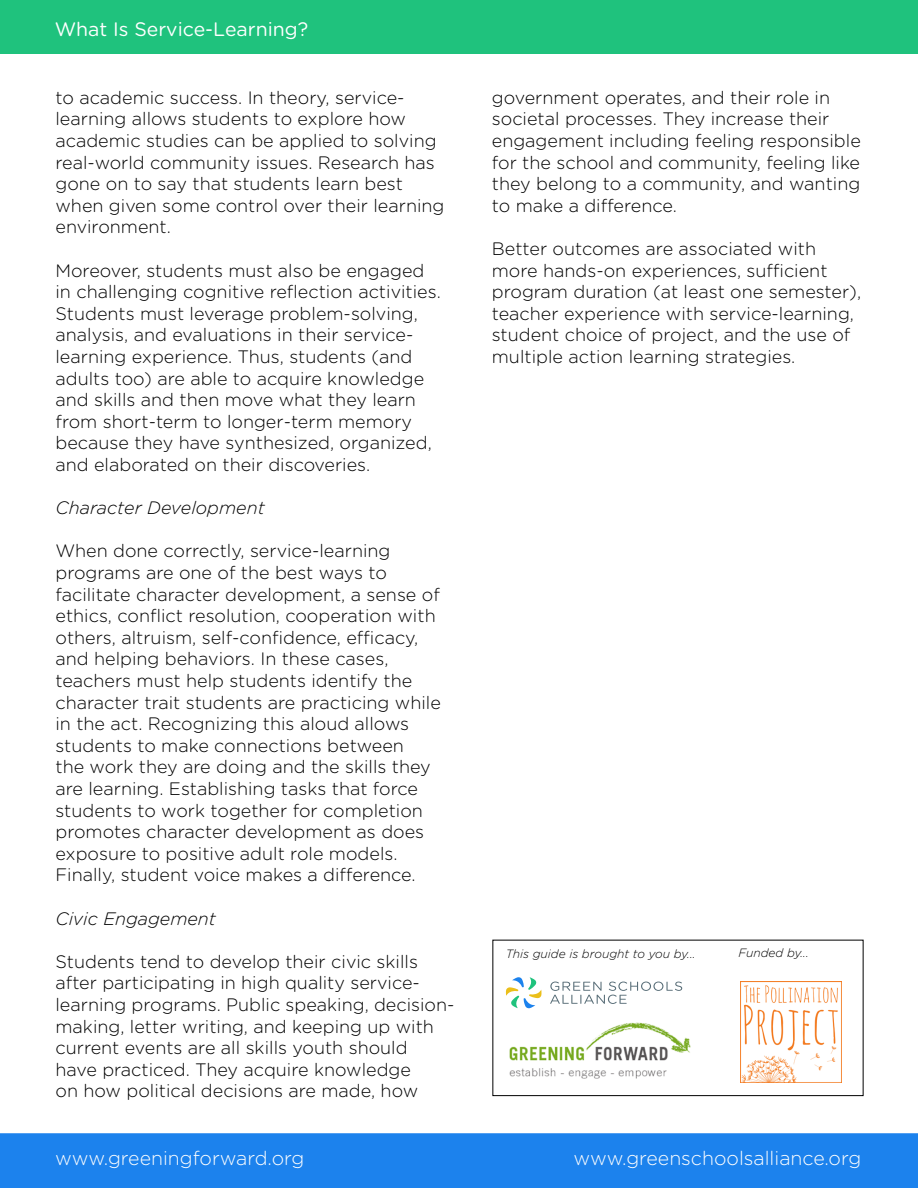
<style>
.page{position:relative;width:918px;height:1188px;background:#fff}
.page>*{position:absolute;margin:0;border:0;box-sizing:border-box;transform-origin:0 0}
.t1{font:300 19.5px "Gotham Rounded";color:#fff}
.t2{font:19.5px "Gotham Rounded";color:#fff}
.t3{font:300 18px/21.6px "Gotham Rounded";color:#000}
.t4{font:italic 300 18px "Gotham Rounded";color:#000}
.t5{font:italic 300 12px "Gotham Rounded";color:#000}
</style>
<div class="page">
<div style="left:0;top:0;width:918px;height:54px;background:#1fc27d"></div>
<div style="left:0;top:1133px;width:918px;height:55px;background:#1c82ed"></div>
<div style="left:492px;top:940px;width:372px;height:156px;border:1px solid #000"></div>
<img style="left:509px;top:1022px;width:182px;height:57px">
<svg style="left:550px;top:982px;width:132px;height:22px"></svg>
<svg style="left:506px;top:977px;width:36px;height:32px"></svg>
<img style="left:740px;top:982px;width:101px;height:101px">
<p class="t2" style="left:55px;top:16px;width:255px">What Is Service-Learning?</p>
<p class="t3" style="left:56px;top:86px;width:390px">to academic success. In theory, service&shy;learning allows students to explore how academic studies can be applied to solving real-world community issues. Research has gone on to say that students learn best when given some control over their learning environment.</p>
<p class="t3" style="left:56px;top:259px;width:387px">Moreover, students must also be engaged in challenging cognitive reflection activities.<br>Students must leverage problem-solving, analysis, and evaluations in their service&shy;learning experience. Thus, students (and adults too) are able to acquire knowledge and skills and then move what they learn from short-term to longer-term memory because they have synthesized, organized, and elaborated on their discoveries.</p>
<p class="t4" style="left:56px;top:496px;width:211px">Character Development</p>
<p class="t3" style="left:56px;top:539px;width:387px">When done correctly, service-learning programs are one of the best ways to facilitate character development, a sense of ethics, conflict resolution, cooperation with others, altruism, self-confidence, efficacy, and helping behaviors. In these cases, teachers must help students identify the character trait students are practicing while in the act. Recognizing this aloud allows students to make connections between<br>the work they are doing and the skills they are learning. Establishing tasks that force students to work together for completion promotes character development as does exposure to positive adult role models.<br>Finally, student voice makes a difference.</p>
<p class="t4" style="left:56px;top:906px;width:162px">Civic Engagement</p>
<p class="t3" style="left:56px;top:950px;width:401px">Students tend to develop their civic skills after participating in high quality service&shy;learning programs. Public speaking, decision&shy;making, letter writing, and keeping up with current events are all skills youth should<br>have practiced. They acquire knowledge<br>on how political decisions are made, how</p>
<p class="t3" style="left:492px;top:86px;width:370px">government operates, and their role in societal processes. They increase their engagement including feeling responsible for the school and community, feeling like they belong to a community, and wanting to make a difference.</p>
<p class="t3" style="left:492px;top:237px;width:371px">Better outcomes are associated with more hands-on experiences, sufficient program duration (at least one semester), teacher experience with service-learning, student choice of project, and the use of multiple action learning strategies.</p>
<p class="t5" style="left:506px;top:946px;width:191px">This guide is brought to you by...</p>
<p class="t5" style="left:739px;top:945px;width:72px">Funded by...</p>
<p class="t1" style="left:55px;top:1145px;width:251px">www.greeningforward.org</p>
<p class="t1" style="left:573px;top:1145px;width:289px">www.greenschoolsalliance.org</p>
</div>
